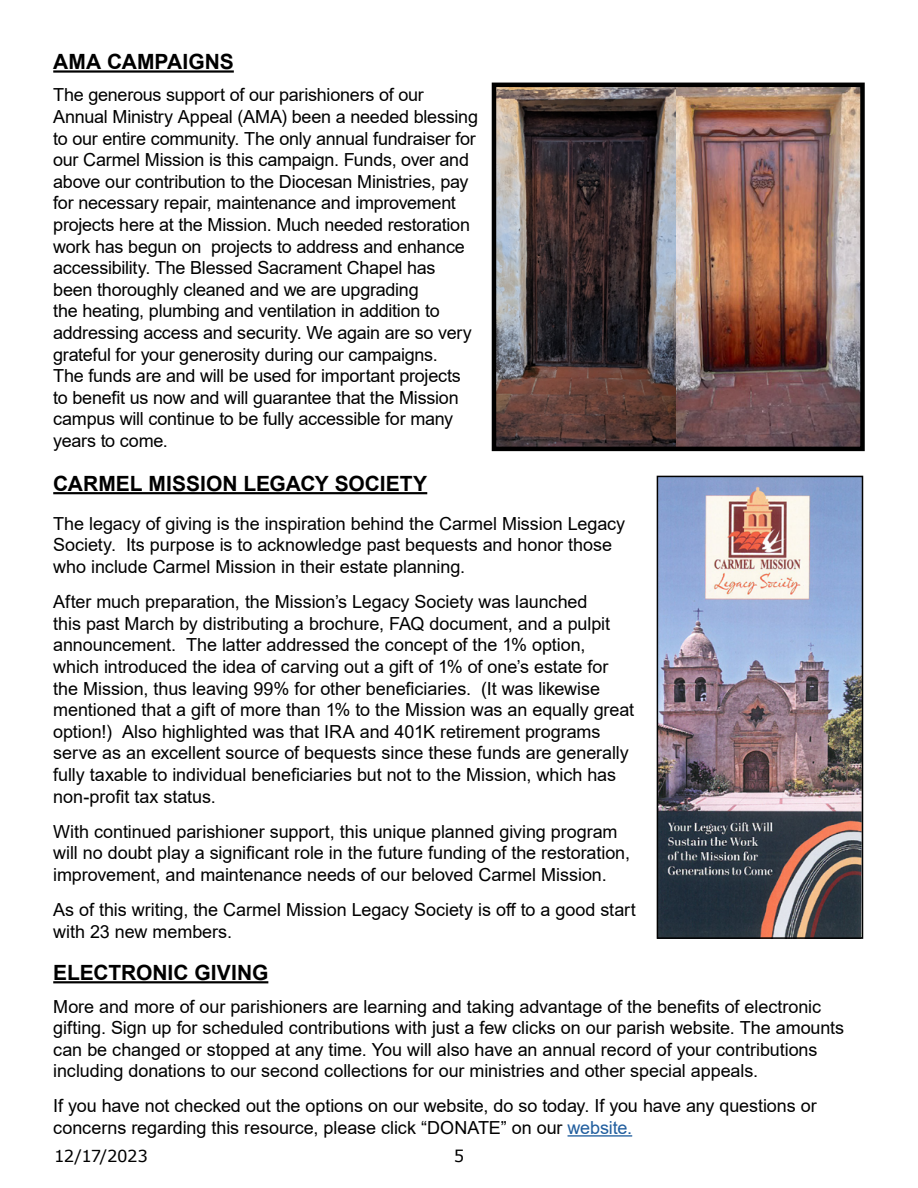
<style>
.page{position:relative;width:918px;height:1188px;background:#fff}
.page>*{position:absolute;margin:0;border:0;box-sizing:border-box;transform-origin:0 0}
.t1{font:700 21px "Arial";color:#000}
.t2{font:18px/21.6px "Arial";letter-spacing:-.005em;color:#000}
.t3{font:16.5px "Verdana";letter-spacing:-.03em;color:#000}
.s1{color:#215e9e}
</style>
<div class="page">
<img style="left:497px;top:88px;width:179px;height:358px">
<hr style="left:53px;top:70px;width:181px;height:3px;background:#000">
<hr style="left:53px;top:492px;width:374px;height:2px;background:#000">
<hr style="left:568px;top:1135px;width:64px;height:2px;background:#215e9e">
<hr style="left:53px;top:981px;width:215px;height:2px;background:#000">
<img style="left:660px;top:479px;width:200px;height:457px">
<div style="left:657px;top:476px;width:206px;height:463px;border:2px solid #000"></div>
<img style="left:676px;top:88px;width:184px;height:358px">
<div style="left:492px;top:83px;width:373px;height:368px;border:4px solid #000"></div>
<p class="t1" style="left:53px;top:47px;width:182px">AMA CAMPAIGNS</p>
<p class="t2" style="left:53px;top:84px;width:426px">The generous support of our parishioners of our Annual Ministry Appeal (AMA) been a needed blessing to our entire community. The only annual fundraiser for our Carmel Mission is this campaign. Funds, over and above our contribution to the Diocesan Ministries, pay for necessary repair, maintenance and improvement projects here at the Mission. Much needed restoration work has begun on projects to address and enhance accessibility. The Blessed Sacrament Chapel has been thoroughly cleaned and we are upgrading<br>the heating, plumbing and ventilation in addition to addressing access and security. We again are so very grateful for your generosity during our campaigns.<br>The funds are and will be used for important projects to benefit us now and will guarantee that the Mission campus will continue to be fully accessible for many years to come.</p>
<p class="t1" style="left:53px;top:469px;width:376px">CARMEL MISSION LEGACY SOCIETY</p>
<p class="t2" style="left:53px;top:513px;width:573px">The legacy of giving is the inspiration behind the Carmel Mission Legacy<br>Society. Its purpose is to acknowledge past bequests and honor those who include Carmel Mission in their estate planning.</p>
<p class="t2" style="left:53px;top:591px;width:582px">After much preparation, the Mission’s Legacy Society was launched<br>this past March by distributing a brochure, FAQ document, and a pulpit announcement. The latter addressed the concept of the 1% option, which introduced the idea of carving out a gift of 1% of one’s estate for the Mission, thus leaving 99% for other beneficiaries. (It was likewise mentioned that a gift of more than 1% to the Mission was an equally great option!) Also highlighted was that IRA and 401K retirement programs serve as an excellent source of bequests since these funds are generally fully taxable to individual beneficiaries but not to the Mission, which has non-profit tax status.</p>
<p class="t2" style="left:53px;top:820px;width:578px">With continued parishioner support, this unique planned giving program will no doubt play a significant role in the future funding of the restoration, improvement, and maintenance needs of our beloved Carmel Mission.</p>
<p class="t2" style="left:53px;top:899px;width:584px">As of this writing, the Carmel Mission Legacy Society is off to a good start with 23 new members.</p>
<p class="t1" style="left:53px;top:958px;width:217px">ELECTRONIC GIVING</p>
<p class="t2" style="left:53px;top:995px;width:792px">More and more of our parishioners are learning and taking advantage of the benefits of electronic gifting. Sign up for scheduled contributions with just a few clicks on our parish website. The amounts can be changed or stopped at any time. You will also have an annual record of your contributions including donations to our second collections for our ministries and other special appeals.</p>
<p class="t2" style="left:53px;top:1095px;width:765px">If you have not checked out the options on our website, do so today. If you have any questions or concerns regarding this resource, please click “DONATE” on our <span class="s1">website.</span></p>
<p class="t3" style="left:54px;top:1144px;width:95px">12/17/2023</p>
<p class="t3" style="left:454px;top:1144px;width:12px">5</p>
</div>
